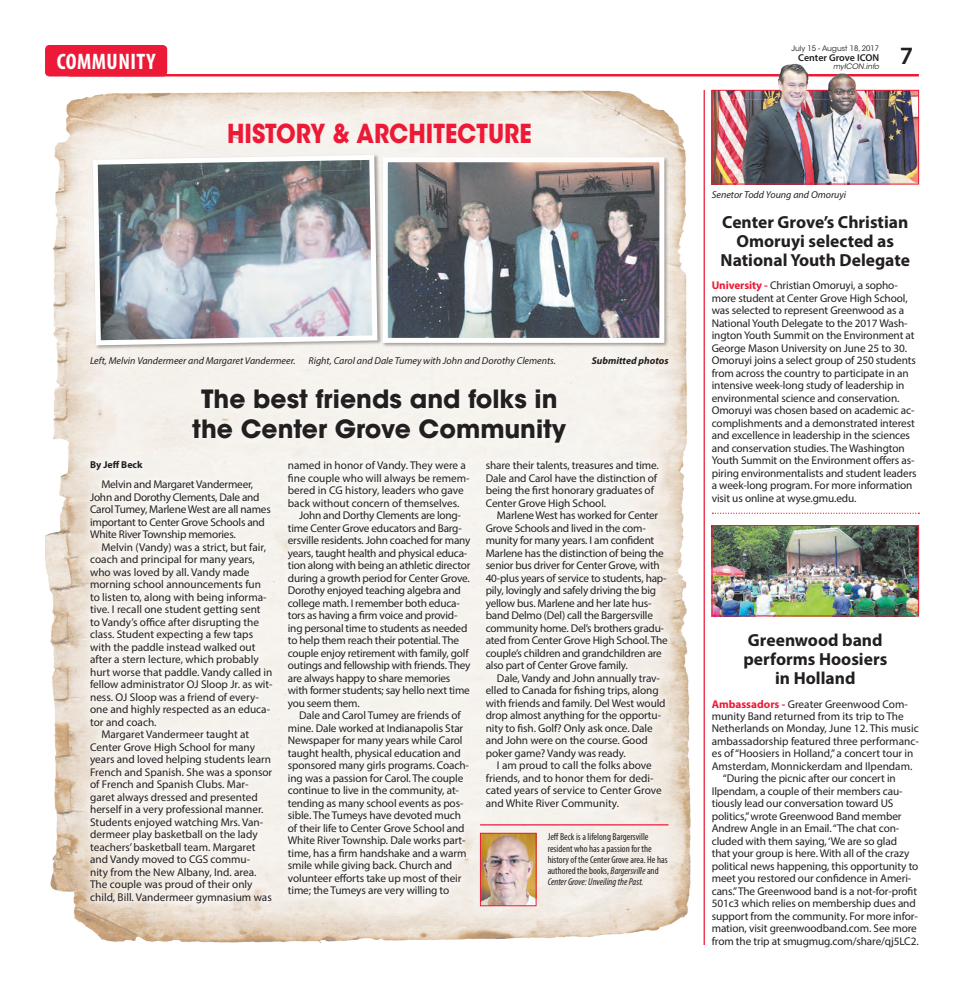
<style>
.page{position:relative;width:964px;height:990px;background:#fff}
.page>*{position:absolute;margin:0;border:0;box-sizing:border-box;transform-origin:0 0}
.Body_Copy{font:700 26px "ITC Avant Garde Std";color:#ed1a37;scale:.89 1}
.Headline_-_20pt{font:700 25px/30px "ITC Avant Garde Std";color:#231f20;text-align:center}
.t1{font:600 25px "Myriad Pro";color:#231f20}
.Briefs_Copy{font:700 condensed 22.5px "Myriad Pro";letter-spacing:.02em;color:#fff}
.Headline_-_14pt{font:700 17.5px/18.8px "Myriad Pro";color:#231f20;text-align:center}
.Body_Copy-2{font:11.25px/12.5px "Myriad Pro";letter-spacing:-.01em;color:#231f20}
.Signature{font:condensed 10px/11.2px "Myriad Pro";color:#231f20}
.Captions_for_Photos{font:italic 10px "Myriad Pro";color:#231f20}
.t2{font:600 10px "Myriad Pro";letter-spacing:-.005em;color:#231f20}
.Captions_for_Photos-2{font:italic 700 10px "Myriad Pro";color:#231f20}
.Byline_for_Article{font:700 10px "Myriad Pro";color:#231f20}
.t3{font:7.5px "ITC Avant Garde Std";color:#231f20}
.t4{font:italic 7.5px "ITC Avant Garde Std";color:#231f20}
.s1{font-style:italic}
.s2{font-weight:700;color:#ed1a37}
</style>
<div class="page">
<img style="left:45px;top:90px;width:646px;height:854px">
<hr style="left:69px;top:74px;width:849px;height:3px;background:#ed1a37">
<div style="left:45px;top:45px;width:122px;height:32px;background:#ed1a37;border-radius:4px"></div>
<img style="left:90px;top:152px;width:290px;height:196px">
<div style="left:381px;top:156px;width:288px;height:192px;background:#231f20;opacity:.4"></div>
<img style="left:388px;top:163px;width:270px;height:174px">
<div style="left:382px;top:157px;width:282px;height:186px;border:5px solid #fff"></div>
<div style="left:82px;top:454px;width:592px;height:457px;background:#fff;opacity:.75"></div>
<div style="left:184px;top:382px;width:389px;height:69px;background:#f7f4f0"></div>
<hr style="left:480px;top:824px;width:188px;height:2px;background:#ed1a37">
<img style="left:482px;top:835px;width:52px;height:69px">
<div style="left:480px;top:833px;width:56px;height:73px;border:1px solid #ed1a37"></div>
<hr style="left:703px;top:90px;width:1px;height:855px;background:#ed1a37">
<svg style="left:712px;top:513px;width:206px;height:1px"></svg>
<img style="left:713px;top:92px;width:203px;height:90px">
<div style="left:711px;top:90px;width:207px;height:94px;border:1px solid #ed1a37"></div>
<img style="left:713px;top:527px;width:203px;height:87px">
<div style="left:711px;top:525px;width:207px;height:91px;border:1px solid #ed1a37"></div>
<img style="left:724px;top:63px;width:180px;height:106px">
<p class="t3" style="left:791px;top:43px;width:89px">July 15 - August 18, 2017</p>
<p class="t2" style="left:798px;top:51px;width:82px">Center Grove ICON</p>
<p class="Briefs_Copy" style="left:57px;top:48px;width:100px">COMMUNITY</p>
<p class="t4" style="left:832px;top:62px;width:47px">myICON.info</p>
<p class="Body_Copy" style="left:227px;top:116px;width:343px">HISTORY &amp; ARCHITECTURE</p>
<p class="Captions_for_Photos" style="left:711px;top:188px;width:136px">Senetor Todd Young and Omoruyi</p>
<h2 class="t1" style="left:899px;top:39px;width:15px">7</h2>
<p class="Captions_for_Photos" style="left:90px;top:355px;width:207px">Left, Melvin Vandermeer and Margaret Vandermeer.</p>
<p class="Captions_for_Photos" style="left:308px;top:355px;width:249px">Right, Carol and Dale Tumey with John and Dorothy Clements.</p>
<p class="Captions_for_Photos-2" style="left:591px;top:355px;width:78px">Submitted photos</p>
<p class="Headline_-_20pt" style="left:192px;top:384px;width:375px">The best friends and folks in the Center Grove Community</p>
<p class="Byline_for_Article" style="left:90px;top:459px;width:54px">By Jeff Beck</p>
<p class="Body_Copy-2" style="left:90px;top:478px;width:182px;text-indent:11px">Melvin and Margaret Vandermeer, John and Dorothy Clements, Dale and Carol Tumey, Marlene West are all names important to Center Grove Schools and White River Township memories.</p>
<p class="Body_Copy-2" style="left:90px;top:540px;width:184px;text-indent:11px">Melvin (Vandy) was a strict, but fair, coach and principal for many years, who was loved by all. Vandy made morning school announcements fun to listen to, along with being informa&shy;tive. I recall one student getting sent to Vandy’s office after disrupting the class. Student expecting a few taps with the paddle instead walked out after a stern lecture, which probably hurt worse that paddle. Vandy called in fellow administrator OJ Sloop Jr. as wit&shy;ness. OJ Sloop was a friend of every&shy;one and highly respected as an educa&shy;tor and coach.</p>
<p class="Body_Copy-2" style="left:90px;top:728px;width:184px;text-indent:11px">Margaret Vandermeer taught at Center Grove High School for many years and loved helping students learn French and Spanish. She was a sponsor of French and Spanish Clubs. Mar&shy;garet always dressed and presented herself in a very professional manner.<br>Students enjoyed watching Mrs. Van&shy;dermeer play basketball on the lady teachers’ basketball team. Margaret and Vandy moved to CGS commu-<br>nity from the New Albany, Ind. area.<br>The couple was proud of their only child, Bill. Vandermeer gymnasium was</p>
<p class="Body_Copy-2" style="left:288px;top:459px;width:183px">named in honor of Vandy. They were a fine couple who will always be remem&shy;bered in CG history, leaders who gave back without concern of themselves.</p>
<p class="Body_Copy-2" style="left:288px;top:509px;width:184px;text-indent:11px">John and Dorthy Clements are long&shy;time Center Grove educators and Barg&shy;ersville residents. John coached for many years, taught health and physical educa&shy;tion along with being an athletic director during a growth period for Center Grove.<br>Dorothy enjoyed teaching algebra and college math. I remember both educa&shy;tors as having a firm voice and provid&shy;ing personal time to students as needed to help them reach their potential. The couple enjoy retirement with family, golf outings and fellowship with friends. They are always happy to share memories with former students; say hello next time you seem them.</p>
<p class="Body_Copy-2" style="left:288px;top:709px;width:183px;text-indent:11px">Dale and Carol Tumey are friends of mine. Dale worked at Indianapolis Star Newspaper for many years while Carol taught health, physical education and sponsored many girls programs. Coach&shy;ing was a passion for Carol. The couple continue to live in the community, at&shy;tending as many school events as pos&shy;sible. The Tumeys have devoted much of their life to Center Grove School and White River Township. Dale works part&shy;time, has a firm handshake and a warm smile while giving back. Church and volunteer efforts take up most of their time; the Tumeys are very willing to</p>
<p class="Body_Copy-2" style="left:485px;top:459px;width:175px">share their talents, treasures and time.<br>Dale and Carol have the distinction of being the first honorary graduates of Center Grove High School.</p>
<p class="Body_Copy-2" style="left:485px;top:509px;width:183px;text-indent:11px">Marlene West has worked for Center Grove Schools and lived in the com&shy;munity for many years. I am confident Marlene has the distinction of being the senior bus driver for Center Grove, with 40-plus years of service to students, hap&shy;pily, lovingly and safely driving the big yellow bus. Marlene and her late hus&shy;band Delmo (Del) call the Bargersville community home. Del’s brothers gradu&shy;ated from Center Grove High School. The couple’s children and grandchildren are also part of Center Grove family.</p>
<p class="Body_Copy-2" style="left:485px;top:672px;width:181px;text-indent:11px">Dale, Vandy and John annually trav&shy;elled to Canada for fishing trips, along with friends and family. Del West would drop almost anything for the opportu&shy;nity to fish. Golf? Only ask once. Dale and John were on the course. Good poker game? Vandy was ready.</p>
<p class="Body_Copy-2" style="left:485px;top:759px;width:177px;text-indent:11px">I am proud to call the folks above friends, and to honor them for dedi&shy;cated years of service to Center Grove and White River Community.</p>
<p class="Signature" style="left:547px;top:831px;width:121px">Jeff Beck is a lifelong Bargersville resident who has a passion for the history of the Center Grove area. He has authored the books, <span class="s1">Bargersville</span> and <span class="s1">Center Grove: Unveiling the Past.</span></p>
<p class="Headline_-_14pt" style="left:720px;top:212px;width:191px">Center Grove’s Christian<br>Omoruyi selected as<br>National Youth Delegate</p>
<p class="Body_Copy-2" style="left:711px;top:279px;width:206px"><span class="s2">University -</span> Christian Omoruyi, a sopho&shy;more student at Center Grove High School, was selected to represent Greenwood as a National Youth Delegate to the 2017 Wash&shy;ington Youth Summit on the Environment at George Mason University on June 25 to 30.<br>Omoruyi joins a select group of 250 students from across the country to participate in an intensive week-long study of leadership in environmental science and conservation.<br>Omoruyi was chosen based on academic ac&shy;complishments and a demonstrated interest and excellence in leadership in the sciences and conservation studies. The Washington Youth Summit on the Environment offers as&shy;piring environmentalists and student leaders a week-long program. For more information visit us online at wyse.gmu.edu.</p>
<p class="Headline_-_14pt" style="left:743px;top:630px;width:145px">Greenwood band performs Hoosiers in Holland</p>
<p class="Body_Copy-2" style="left:711px;top:697px;width:209px"><span class="s2">Ambassadors -</span> Greater Greenwood Com&shy;munity Band returned from its trip to The Netherlands on Monday, June 12. This music ambassadorship featured three performanc&shy;es of “Hoosiers in Holland,” a concert tour in Amsterdam, Monnickerdam and Ilpendam.</p>
<p class="Body_Copy-2" style="left:711px;top:772px;width:208px;text-indent:11px">“During the picnic after our concert in Ilpendam, a couple of their members cau&shy;tiously lead our conversation toward US politics,” wrote Greenwood Band member Andrew Angle in an Email. “The chat con&shy;cluded with them saying, ‘We are so glad that your group is here. With all of the crazy political news happening, this opportunity to meet you restored our confidence in Ameri&shy;cans.” The Greenwood band is a not-for-profit 501c3 which relies on membership dues and support from the community. For more infor&shy;mation, visit greenwoodband.com. See more from the trip at smugmug.com/share/qj5LC2.</p>
</div>
